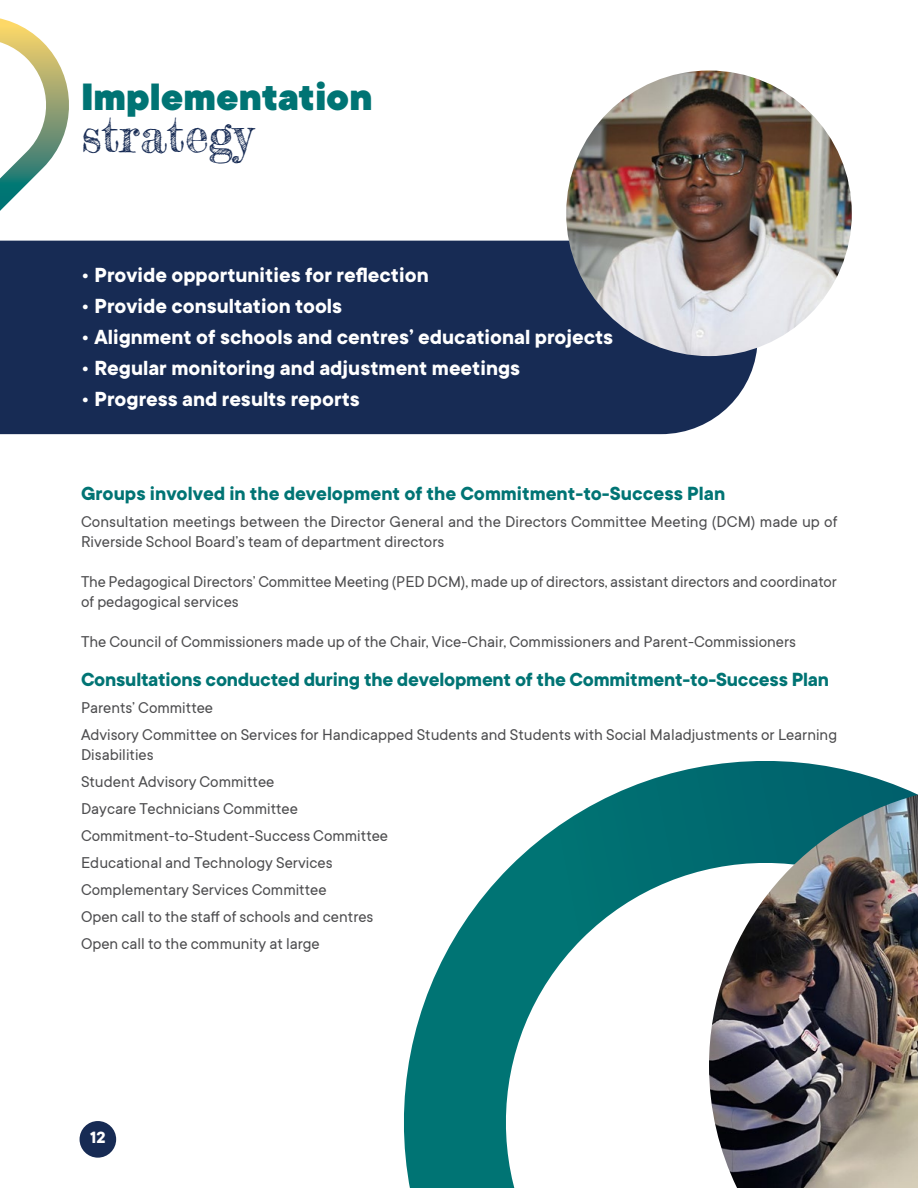
<style>
.page{position:relative;width:918px;height:1188px;background:#fff}
.page>*{position:absolute;margin:0;border:0;box-sizing:border-box;transform-origin:0 0}
.t1{font:48px "Frederickathe Greatest";color:#172b54}
.t2{font:900 42px "TT Commons";color:#007474}
.t3{font:700 22.5px "TT Commons";color:#fff}
.t4{font:700 21px "TT Commons";letter-spacing:-.01em;color:#007474}
.t5{font:700 18px "TT Commons";color:#fff}
.t6{font:17.25px/27px "TT Commons";color:#4d4d4f}
</style>
<div class="page">
<div style="left:80px;top:1121px;width:36px;height:37px;background:#172b54;border-radius:50%"></div>
<svg style="left:0;top:18px;width:98px;height:223px"></svg>
<div style="left:0;top:241px;width:757px;height:193px;background:#172b54"></div>
<svg style="left:404px;top:761px;width:514px;height:427px"></svg>
<img style="left:709px;top:795px;width:209px;height:393px">
<img style="left:566px;top:71px;width:286px;height:285px;border-radius:143px">
<h2 class="t2" style="left:81px;top:73px;width:293px">Implementation</h2>
<h1 class="t1" style="left:81px;top:106px;width:173px">strategy</h1>
<h3 class="t3" style="left:81px;top:263px;width:349px">• Provide opportunities for reflection</h3>
<h3 class="t3" style="left:81px;top:294px;width:263px">• Provide consultation tools</h3>
<h3 class="t3" style="left:81px;top:325px;width:534px">• Alignment of schools and centres’ educational projects</h3>
<h3 class="t3" style="left:81px;top:355px;width:441px">• Regular monitoring and adjustment meetings</h3>
<h3 class="t3" style="left:81px;top:386px;width:280px">• Progress and results reports</h3>
<p class="t4" style="left:81px;top:482px;width:646px">Groups involved in the development of the Commitment-to-Success Plan</p>
<p class="t6" style="left:81px;top:511px;width:758px;line-height:20.2px">Consultation meetings between the Director General and the Directors Committee Meeting (DCM) made up of<br>Riverside School Board’s team of department directors</p>
<p class="t6" style="left:81px;top:571px;width:757px;line-height:20.2px">The Pedagogical Directors’ Committee Meeting (PED DCM), made up of directors, assistant directors and coordinator of pedagogical services</p>
<p class="t6" style="left:81px;top:628px;width:717px">The Council of Commissioners made up of the Chair, Vice-Chair, Commissioners and Parent-Commissioners</p>
<p class="t4" style="left:81px;top:668px;width:750px">Consultations conducted during the development of the Commitment-to-Success Plan</p>
<p class="t6" style="left:81px;top:694px;width:758px">Parents’ Committee<br>Advisory Committee on Services for Handicapped Students and Students with Social Maladjustments or Learning</p>
<p class="t6" style="left:81px;top:741px;width:309px">Disabilities<br>Student Advisory Committee<br>Daycare Technicians Committee Commitment-to-Student-Success Committee Educational and Technology Services Complementary Services Committee<br>Open call to the staff of schools and centres Open call to the community at large</p>
<p class="t5" style="left:90px;top:1127px;width:17px">12</p>
</div>
